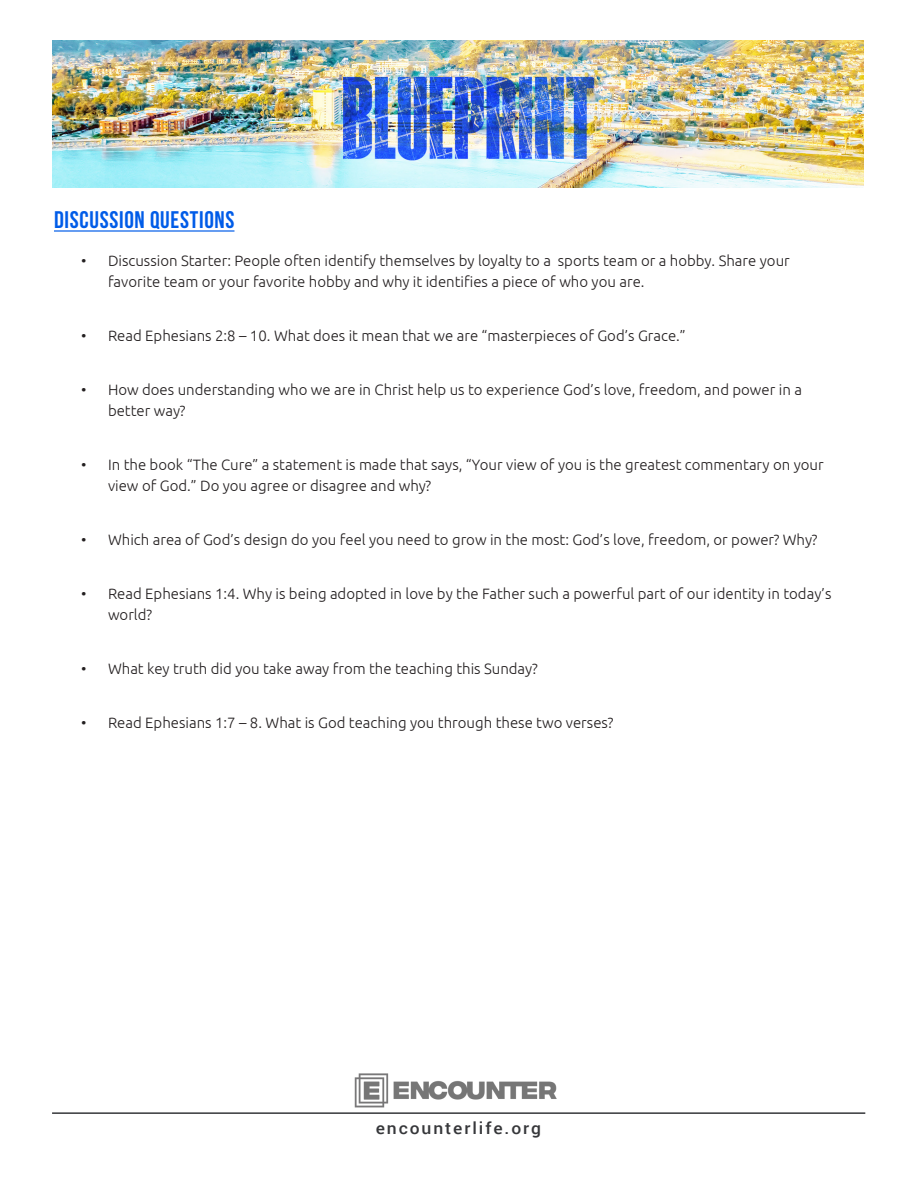
<style>
.page{position:relative;width:918px;height:1188px;background:#fff}
.page>*{position:absolute;margin:0;border:0;box-sizing:border-box;transform-origin:0 0}
.Message_-_section_na{font:700 24px "Bebas Neue";letter-spacing:.03em;color:#005ce8}
.t1{font:500 16.5px "Roboto";letter-spacing:.11em;color:#36373a;scale:1.06 1}
.t2{font:300 15px/21px "Ubuntu";color:#231f20}
</style>
<div class="page">
<img style="left:53px;top:40px;width:811px;height:148px">
<hr style="left:52px;top:1112px;width:813px;height:2px;background:#36373a">
<img style="left:354px;top:1073px;width:203px;height:35px">
<hr style="left:54px;top:230px;width:180px;height:2px;background:#005ce8">
<p class="Message_-_section_na" style="left:54px;top:207px;width:182px">DISCUSSION QUESTIONS</p>
<p class="t2" style="left:108px;top:250px;width:683px;text-indent:-27px">• Discussion Starter: People often identify themselves by loyalty to a sports team or a hobby. Share your favorite team or your favorite hobby and why it identifies a piece of who you are.</p>
<p class="t2" style="left:81px;top:325px;width:606px">• Read Ephesians 2:8 – 10. What does it mean that we are “masterpieces of God’s Grace.”</p>
<p class="t2" style="left:108px;top:379px;width:696px;text-indent:-27px">• How does understanding who we are in Christ help us to experience God’s love, freedom, and power in a better way?</p>
<p class="t2" style="left:108px;top:454px;width:717px;text-indent:-27px">• In the book “The Cure” a statement is made that says, “Your view of you is the greatest commentary on your view of God.” Do you agree or disagree and why?</p>
<p class="t2" style="left:81px;top:529px;width:738px">• Which area of God’s design do you feel you need to grow in the most: God’s love, freedom, or power? Why?</p>
<p class="t2" style="left:108px;top:583px;width:725px;text-indent:-27px">• Read Ephesians 1:4. Why is being adopted in love by the Father such a powerful part of our identity in today’s world?</p>
<p class="t2" style="left:81px;top:658px;width:458px">• What key truth did you take away from the teaching this Sunday?</p>
<p class="t2" style="left:81px;top:712px;width:534px">• Read Ephesians 1:7 – 8. What is God teaching you through these two verses?</p>
<p class="t1" style="left:376px;top:1117px;width:158px">encounterlife.org</p>
</div>
